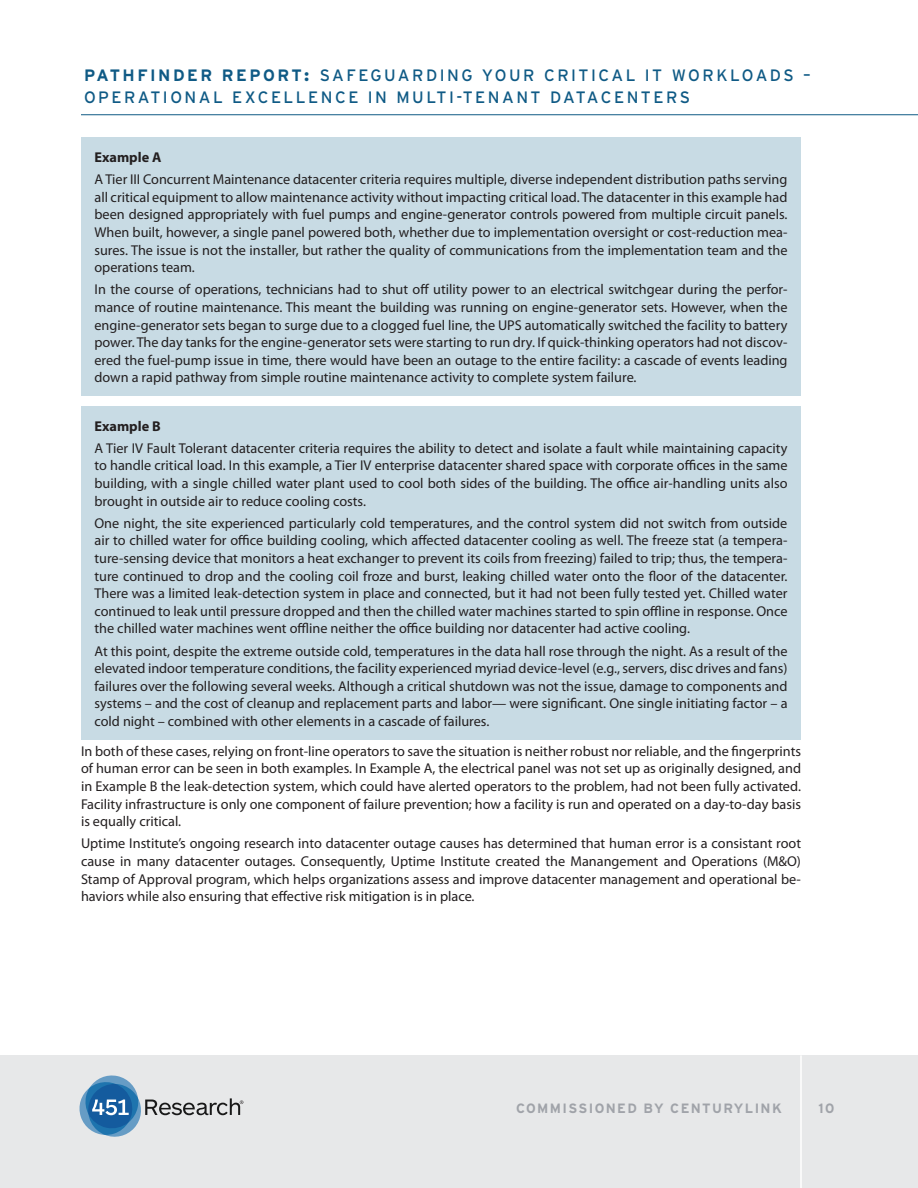
<style>
.page{position:relative;width:918px;height:1188px;background:#fff}
.page>*{position:absolute;margin:0;border:0;box-sizing:border-box;transform-origin:0 0}
.t1{font:16.5px/22.5px "Interstate";letter-spacing:.15em;color:#0f5a85}
.Myriad_Body{font:14.25px/17.7px "Myriad Pro";color:#231f20;text-align:justify}
.Myriad_Body-2{font:700 14.25px "Myriad Pro";color:#231f20}
.t2{font:700 13.5px "Interstate";letter-spacing:.1em;color:#a0a3a9}
.s1{font-weight:700}
.s2{font-weight:900}
</style>
<div class="page">
<div style="left:0;top:1055px;width:918px;height:133px;background:#e7e8e9"></div>
<hr style="left:81px;top:114px;width:837px;height:1px;background:#0f5a85">
<svg style="left:80px;top:1076px;width:163px;height:61px"></svg>
<hr style="left:800px;top:1055px;width:2px;height:133px;background:#fff">
<div style="left:81px;top:138px;width:720px;height:258px;background:#c8dbe4"></div>
<div style="left:81px;top:406px;width:720px;height:334px;background:#c8dbe4"></div>
<p class="t1" style="left:84px;top:64px;width:728px"><span class="s1">PATHFINDER REPORT</span><span class="s2">:</span> SAFEGUARDING YOUR CRITICAL IT WORKLOADS –<br>OPERATIONAL EXCELLENCE IN MULTI-TENANT DATACENTERS</p>
<p class="Myriad_Body-2" style="left:94px;top:148px;width:68px">Example A</p>
<p class="Myriad_Body" style="left:94px;top:170px;width:695px">A Tier III Concurrent Maintenance datacenter criteria requires multiple, diverse independent distribution paths serving all critical equipment to allow maintenance activity without impacting critical load. The datacenter in this example had been designed appropriately with fuel pumps and engine-generator controls powered from multiple circuit panels.<br>When built, however, a single panel powered both, whether due to implementation oversight or cost-reduction mea&shy;sures. The issue is not the installer, but rather the quality of communications from the implementation team and the operations team.</p>
<p class="Myriad_Body" style="left:94px;top:280px;width:695px">In the course of operations, technicians had to shut off utility power to an electrical switchgear during the perfor&shy;mance of routine maintenance. This meant the building was running on engine-generator sets. However, when the engine-generator sets began to surge due to a clogged fuel line, the UPS automatically switched the facility to battery power. The day tanks for the engine-generator sets were starting to run dry. If quick-thinking operators had not discov&shy;ered the fuel-pump issue in time, there would have been an outage to the entire facility: a cascade of events leading down a rapid pathway from simple routine maintenance activity to complete system failure.</p>
<p class="Myriad_Body-2" style="left:94px;top:416px;width:68px">Example B</p>
<p class="Myriad_Body" style="left:94px;top:439px;width:695px">A Tier IV Fault Tolerant datacenter criteria requires the ability to detect and isolate a fault while maintaining capacity to handle critical load. In this example, a Tier IV enterprise datacenter shared space with corporate offices in the same building, with a single chilled water plant used to cool both sides of the building. The office air-handling units also brought in outside air to reduce cooling costs.</p>
<p class="Myriad_Body" style="left:94px;top:514px;width:695px">One night, the site experienced particularly cold temperatures, and the control system did not switch from outside air to chilled water for office building cooling, which affected datacenter cooling as well. The freeze stat (a tempera&shy;ture-sensing device that monitors a heat exchanger to prevent its coils from freezing) failed to trip; thus, the tempera&shy;ture continued to drop and the cooling coil froze and burst, leaking chilled water onto the floor of the datacenter.<br>There was a limited leak-detection system in place and connected, but it had not been fully tested yet. Chilled water continued to leak until pressure dropped and then the chilled water machines started to spin offline in response. Once the chilled water machines went offline neither the office building nor datacenter had active cooling.</p>
<p class="Myriad_Body" style="left:94px;top:642px;width:695px">At this point, despite the extreme outside cold, temperatures in the data hall rose through the night. As a result of the elevated indoor temperature conditions, the facility experienced myriad device-level (e.g., servers, disc drives and fans) failures over the following several weeks. Although a critical shutdown was not the issue, damage to components and systems – and the cost of cleanup and replacement parts and labor— were significant. One single initiating factor – a cold night – combined with other elements in a cascade of failures.</p>
<p class="Myriad_Body" style="left:81px;top:742px;width:722px">In both of these cases, relying on front-line operators to save the situation is neither robust nor reliable, and the fingerprints of human error can be seen in both examples. In Example A, the electrical panel was not set up as originally designed, and in Example B the leak-detection system, which could have alerted operators to the problem, had not been fully activated.<br>Facility infrastructure is only one component of failure prevention; how a facility is run and operated on a day-to-day basis is equally critical.</p>
<p class="Myriad_Body" style="left:81px;top:834px;width:722px">Uptime Institute’s ongoing research into datacenter outage causes has determined that human error is a consistant root cause in many datacenter outages. Consequently, Uptime Institute created the Manangement and Operations (M&amp;O)<br>Stamp of Approval program, which helps organizations assess and improve datacenter management and operational be&shy;haviors while also ensuring that effective risk mitigation is in place.</p>
<p class="t2" style="left:516px;top:1100px;width:267px">COMMISSIONED BY CENTURYLINK</p>
<p class="t2" style="left:818px;top:1100px;width:17px">10</p>
</div>
